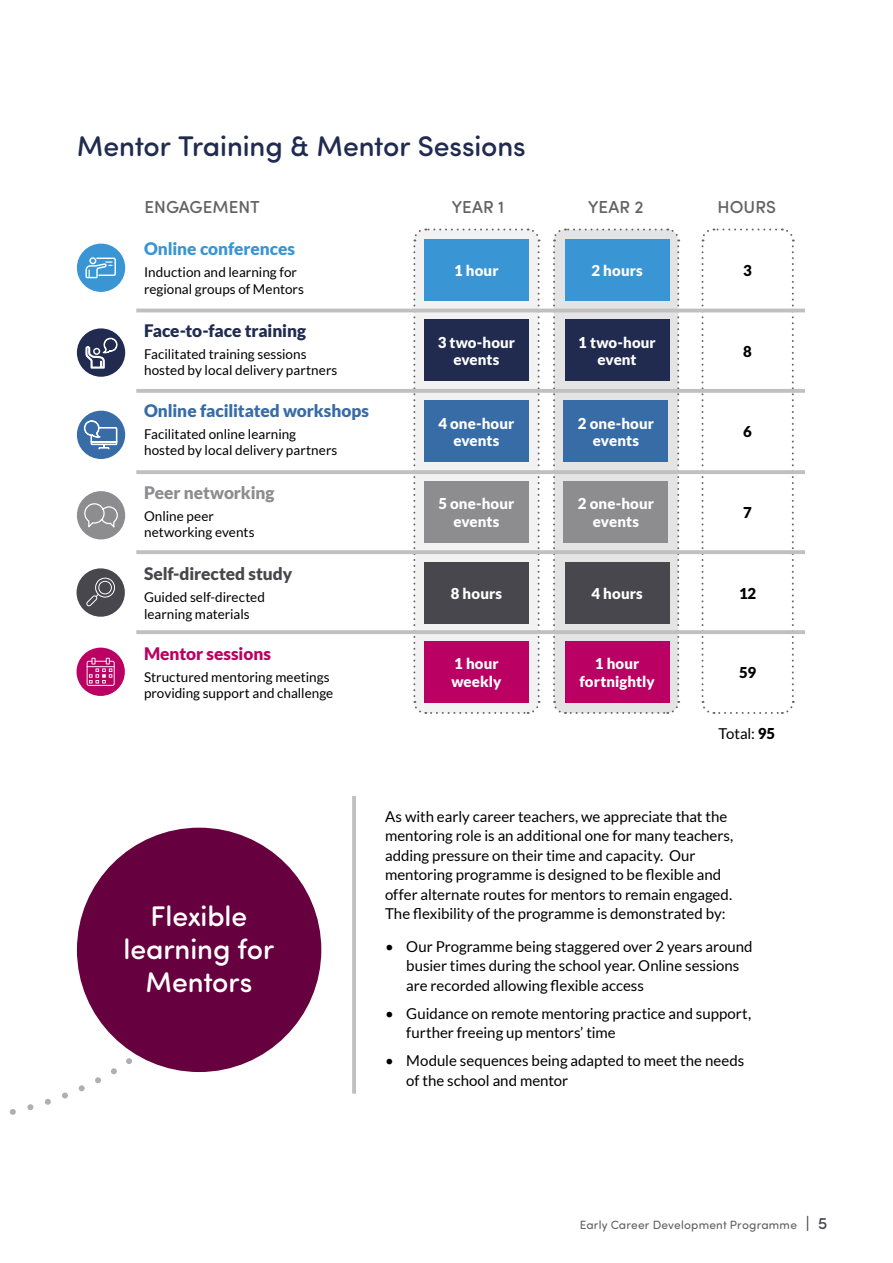
<style>
.page{position:relative;width:893px;height:1263px;background:#fff}
.page>*{position:absolute;margin:0;border:0;box-sizing:border-box;transform-origin:0 0}
.t1{font:500 28.5px "Sofia Pro Soft";letter-spacing:-.005em;color:#202b4f}
.t2{font:500 28.5px/33px "Sofia Pro Soft";letter-spacing:-.005em;color:#fff;text-align:center}
.t3{font:500 17.4px "Sofia Pro Soft";letter-spacing:-.005em;color:#636363}
.t4{font:900 17.25px "Lato";letter-spacing:-.005em;color:#376ca6}
.t5{font:900 17.25px "Lato";letter-spacing:-.01em;color:#202b4f}
.t6{font:900 17.25px "Lato";letter-spacing:-.005em;color:#48474d}
.t7{font:900 17.25px "Lato";letter-spacing:-.005em;color:#3995d4}
.t8{font:900 17.25px "Lato";letter-spacing:-.005em;color:#8d8c8e}
.t9{font:900 17.25px "Lato";color:#ba0062}
.t10{font:15px/19.5px "Lato";color:#000}
.t11{font:900 15px/17.4px "Lato";letter-spacing:.01em;color:#fff;text-align:center}
.t12{font:900 15px "Lato";color:#000}
.t13{font:13.5px/16.5px "Lato";color:#000}
.t14{font:12px "Sofia Pro Soft";letter-spacing:.015em;color:#636363}
.s1{font-weight:900}
.s2{font-weight:500;font-size:16.5px;color:#48474d}
</style>
<div class="page">
<svg style="left:9px;top:1048px;width:134px;height:67px"></svg>
<div style="left:77px;top:828px;width:244px;height:244px;background:#67003e;border-radius:50%"></div>
<hr style="left:352px;top:796px;width:4px;height:298px;background:#c0c0c0">
<div style="left:77px;top:491px;width:48px;height:48px;background:#8d8c8e;border-radius:50%"></div>
<svg style="left:84px;top:503px;width:34px;height:25px"></svg>
<svg style="left:412px;top:228px;width:129px;height:486px"></svg>
<svg style="left:552px;top:228px;width:128px;height:486px;background:#dddcde"></svg>
<svg style="left:700px;top:228px;width:95px;height:486px"></svg>
<div style="left:77px;top:328px;width:48px;height:49px;background:#202b4f;border-radius:50%"></div>
<svg style="left:86px;top:338px;width:32px;height:30px"></svg>
<hr style="left:136px;top:309px;width:669px;height:3px;background:#c0c0c0">
<hr style="left:136px;top:389px;width:669px;height:4px;background:#c0c0c0">
<svg style="left:136px;top:550px;width:669px;height:4px;background:#c3c3c3"></svg>
<svg style="left:136px;top:470px;width:669px;height:4px;background:#c2c2c2"></svg>
<svg style="left:136px;top:630px;width:669px;height:4px;background:#c3c3c3"></svg>
<div style="left:424px;top:239px;width:104px;height:62px;background:#3995d4"></div>
<div style="left:565px;top:239px;width:104px;height:62px;background:#3995d4"></div>
<div style="left:424px;top:320px;width:104px;height:61px;background:#202b4f"></div>
<div style="left:424px;top:401px;width:104px;height:61px;background:#376ca6"></div>
<div style="left:424px;top:481px;width:104px;height:61px;background:#8d8c8e"></div>
<div style="left:564px;top:401px;width:104px;height:61px;background:#376ca6"></div>
<div style="left:564px;top:481px;width:104px;height:61px;background:#8d8c8e"></div>
<div style="left:565px;top:320px;width:104px;height:61px;background:#202b4f"></div>
<div style="left:424px;top:562px;width:104px;height:61px;background:#48474d"></div>
<div style="left:424px;top:641px;width:104px;height:61px;background:#ba0062"></div>
<div style="left:565px;top:562px;width:104px;height:61px;background:#48474d"></div>
<div style="left:565px;top:641px;width:104px;height:61px;background:#ba0062"></div>
<div style="left:77px;top:244px;width:48px;height:48px;background:#3995d4;border-radius:50%"></div>
<div style="left:77px;top:411px;width:48px;height:48px;background:#376ca6;border-radius:50%"></div>
<svg style="left:85px;top:257px;width:31px;height:21px"></svg>
<svg style="left:84px;top:420px;width:34px;height:30px"></svg>
<div style="left:77px;top:568px;width:48px;height:49px;background:#48474d;border-radius:50%"></div>
<div style="left:77px;top:648px;width:48px;height:48px;background:#ba0062;border-radius:50%"></div>
<svg style="left:86px;top:578px;width:29px;height:28px"></svg>
<svg style="left:87px;top:658px;width:28px;height:28px"></svg>
<h1 class="t1" style="left:77px;top:126px;width:450px">Mentor Training &amp; Mentor Sessions</h1>
<p class="t3" style="left:144px;top:194px;width:117px">ENGAGEMENT</p>
<p class="t3" style="left:452px;top:194px;width:54px">YEAR 1</p>
<p class="t3" style="left:588px;top:194px;width:57px">YEAR 2</p>
<p class="t3" style="left:717px;top:194px;width:60px">HOURS</p>
<p class="t7" style="left:144px;top:239px;width:153px">Online conferences</p>
<p class="t13" style="left:144px;top:264px;width:162px">Induction and learning for regional groups of Mentors</p>
<p class="t5" style="left:144px;top:320px;width:164px">Face-to-face training</p>
<p class="t13" style="left:144px;top:346px;width:195px">Facilitated training sessions hosted by local delivery partners</p>
<p class="t4" style="left:144px;top:400px;width:227px">Online facilitated workshops</p>
<p class="t13" style="left:144px;top:425px;width:195px">Facilitated online learning hosted by local delivery partners</p>
<p class="t8" style="left:144px;top:482px;width:132px">Peer networking</p>
<p class="t13" style="left:144px;top:507px;width:112px">Online peer networking events</p>
<p class="t6" style="left:144px;top:564px;width:150px">Self-directed study</p>
<p class="t13" style="left:144px;top:589px;width:123px">Guided self-directed learning materials</p>
<p class="t9" style="left:144px;top:643px;width:128px">Mentor sessions</p>
<p class="t13" style="left:144px;top:668px;width:191px">Structured mentoring meetings providing support and challenge</p>
<p class="t11" style="left:454px;top:262px;width:46px">1 hour</p>
<p class="t11" style="left:592px;top:262px;width:53px">2 hours</p>
<p class="t11" style="left:438px;top:333px;width:79px">3 two-hour events</p>
<p class="t11" style="left:578px;top:333px;width:79px">1 two-hour event</p>
<p class="t11" style="left:438px;top:414px;width:78px">4 one-hour events</p>
<p class="t11" style="left:578px;top:414px;width:78px">2 one-hour events</p>
<p class="t11" style="left:438px;top:495px;width:78px">5 one-hour events</p>
<p class="t11" style="left:578px;top:495px;width:78px">2 one-hour events</p>
<p class="t11" style="left:451px;top:584px;width:53px">8 hours</p>
<p class="t11" style="left:592px;top:584px;width:53px">4 hours</p>
<p class="t11" style="left:451px;top:655px;width:52px;text-align:left">1 hour weekly</p>
<p class="t11" style="left:579px;top:655px;width:77px">1 hour fortnightly</p>
<p class="t12" style="left:743px;top:262px;width:10px">3</p>
<p class="t12" style="left:743px;top:343px;width:10px">8</p>
<p class="t12" style="left:743px;top:423px;width:10px">6</p>
<p class="t12" style="left:743px;top:503px;width:10px">7</p>
<p class="t12" style="left:739px;top:584px;width:19px">12</p>
<p class="t12" style="left:739px;top:663px;width:18px">59</p>
<p class="t10" style="left:718px;top:723px;width:58px">Total: <span class="s1">95</span></p>
<h1 class="t2" style="left:124px;top:897px;width:152px">Flexible learning for<br>Mentors</h1>
<p class="t10" style="left:385px;top:806px;width:350px">As with early career teachers, we appreciate that the mentoring role is an additional one for many teachers, adding pressure on their time and capacity. Our mentoring programme is designed to be flexible and offer alternate routes for mentors to remain engaged.<br>The flexibility of the programme is demonstrated by:</p>
<p class="t10" style="left:406px;top:936px;width:348px;text-indent:-21px">• Our Programme being staggered over 2 years around busier times during the school year. Online sessions are recorded allowing flexible access</p>
<p class="t10" style="left:406px;top:1003px;width:346px;text-indent:-21px">• Guidance on remote mentoring practice and support, further freeing up mentors’ time</p>
<p class="t10" style="left:406px;top:1051px;width:339px;text-indent:-21px">• Module sequences being adapted to meet the needs of the school and mentor</p>
<p class="t14" style="left:580px;top:1216px;width:249px">Early Career Development Programme <span class="s2">| 5</span></p>
</div>
